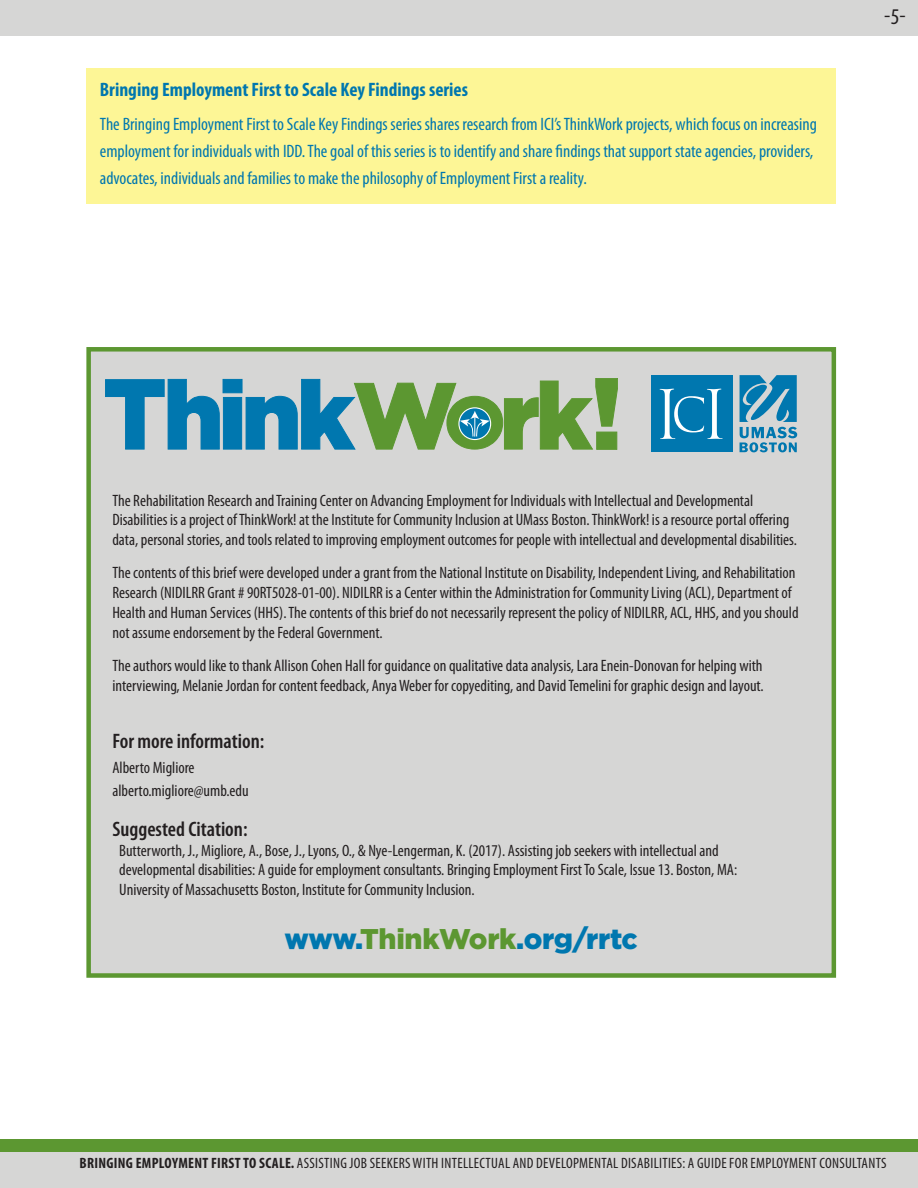
<style>
.page{position:relative;width:918px;height:1188px;background:#fff}
.page>*{position:absolute;margin:0;border:0;box-sizing:border-box;transform-origin:0 0}
.t1{font:900 28.5px "Gotham HTF";letter-spacing:-.01em;color:#0077af}
.t2{font:condensed 22.5px "Myriad Pro";color:#231f20}
.t3{font:600 condensed 21px "Myriad Pro";color:#231f20}
.t4{font:700 condensed 19.5px "Myriad Pro";color:#0077af}
.t5{font:condensed 18px/27px "Myriad Pro";color:#0077af}
.t6{font:condensed 16.5px/19.8px "Myriad Pro";color:#231f20}
.t7{font:condensed 15px "Myriad Pro";letter-spacing:.02em;color:#231f20}
.s1{color:#5c9731}
.s2{font-weight:700}
</style>
<div class="page">
<div style="left:0;top:1139px;width:918px;height:49px;background:#d6d6d5"></div>
<div style="left:0;top:1139px;width:918px;height:13px;background:#5c9731"></div>
<div style="left:0;top:0;width:918px;height:36px;background:#d6d6d5"></div>
<div style="left:86px;top:68px;width:750px;height:135px;background:#fdf696"></div>
<div style="left:86px;top:347px;width:750px;height:631px;background:#d6d6d5;border:4px solid #5c9731"></div>
<svg style="left:105px;top:378px;width:513px;height:72px"></svg>
<svg style="left:740px;top:375px;width:57px;height:77px"></svg>
<div style="left:651px;top:376px;width:81px;height:76px;background:#0077af"></div>
<svg style="left:660px;top:389px;width:63px;height:50px"></svg>
<h3 class="t4" style="left:100px;top:79px;width:370px">Bringing Employment First to Scale Key Findings series</h3>
<p class="t5" style="left:100px;top:111px;width:719px">The Bringing Employment First to Scale Key Findings series shares research from ICI’s ThinkWork projects, which focus on increasing employment for individuals with IDD. The goal of this series is to identify and share findings that support state agencies, providers, advocates, individuals and families to make the philosophy of Employment First a reality.</p>
<h2 class="t2" style="left:884px;top:5px;width:23px">-5-</h2>
<p class="t6" style="left:112px;top:490px;width:686px">The Rehabilitation Research and Training Center on Advancing Employment for Individuals with Intellectual and Developmental<br>Disabilities is a project of ThinkWork! at the Institute for Community Inclusion at UMass Boston. ThinkWork! is a resource portal offering data, personal stories, and tools related to improving employment outcomes for people with intellectual and developmental disabilities.</p>
<p class="t6" style="left:112px;top:563px;width:688px">The contents of this brief were developed under a grant from the National Institute on Disability, Independent Living, and Rehabilitation Research (NIDILRR Grant # 90RT5028-01-00). NIDILRR is a Center within the Administration for Community Living (ACL), Department of Health and Human Services (HHS). The contents of this brief do not necessarily represent the policy of NIDILRR, ACL, HHS, and you should not assume endorsement by the Federal Government.</p>
<p class="t6" style="left:112px;top:656px;width:653px">The authors would like to thank Allison Cohen Hall for guidance on qualitative data analysis, Lara Enein-Donovan for helping with interviewing, Melanie Jordan for content feedback, Anya Weber for copyediting, and David Temelini for graphic design and layout.</p>
<h3 class="t3" style="left:112px;top:730px;width:153px">For more information:</h3>
<p class="t6" style="left:112px;top:758px;width:84px">Alberto Migliore</p>
<p class="t6" style="left:112px;top:780px;width:138px">alberto.migliore@umb.edu</p>
<h3 class="t3" style="left:112px;top:817px;width:137px">Suggested Citation:</h3>
<p class="t6" style="left:119px;top:841px;width:620px">Butterworth, J., Migliore, A., Bose, J., Lyons, O., &amp; Nye-Lengerman, K. (2017). Assisting job seekers with intellectual and developmental disabilities: A guide for employment consultants. Bringing Employment First To Scale, Issue 13. Boston, MA:<br>University of Massachusetts Boston, Institute for Community Inclusion.</p>
<p class="t1" style="left:285px;top:923px;width:355px">www.<span class="s1">ThinkWork</span>.org/rrtc</p>
<p class="t7" style="left:80px;top:1155px;width:808px"><span class="s2">BRINGING EMPLOYMENT FIRST TO SCALE.</span> ASSISTING JOB SEEKERS WITH INTELLECTUAL AND DEVELOPMENTAL DISABILITIES: A GUIDE FOR EMPLOYMENT CONSULTANTS</p>
</div>
